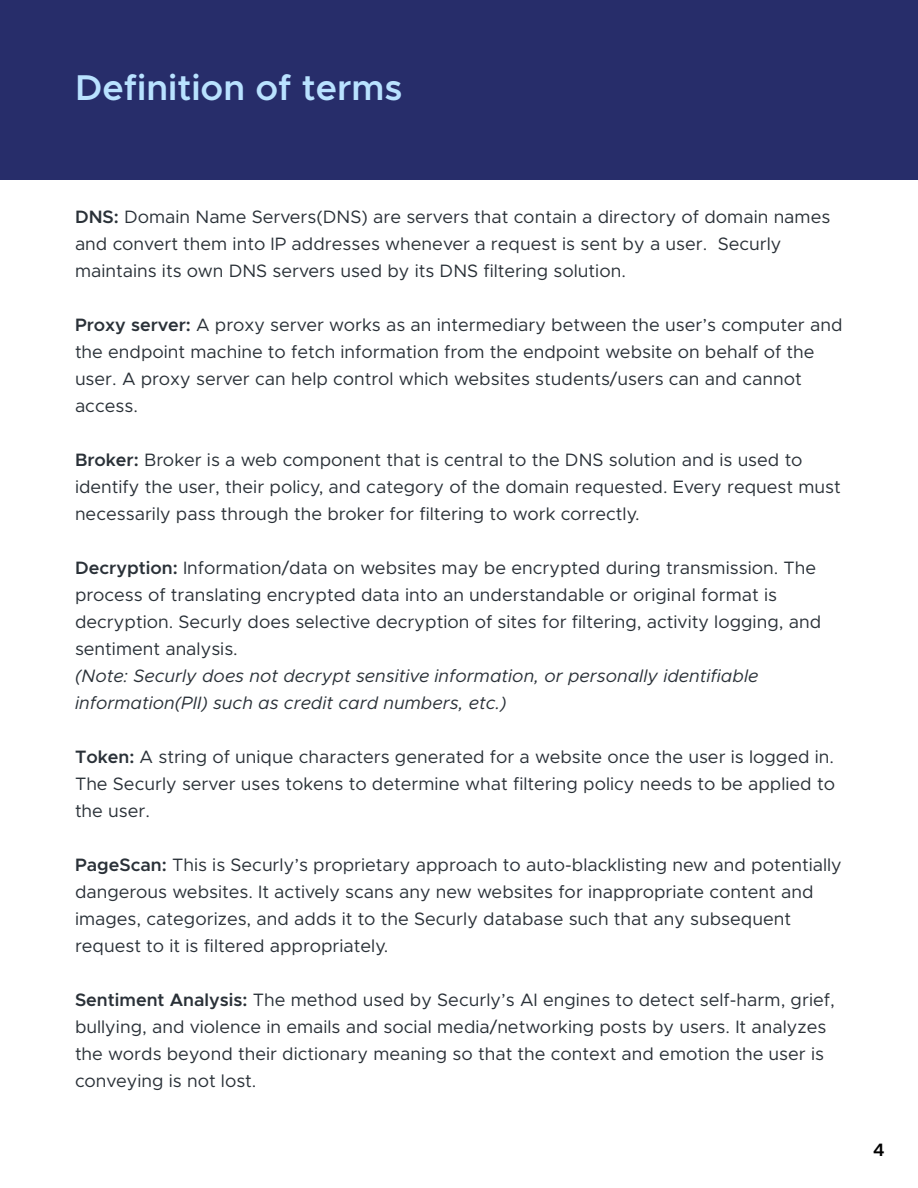
<style>
.page{position:relative;width:918px;height:1188px;background:#fff}
.page>*{position:absolute;margin:0;border:0;box-sizing:border-box;transform-origin:0 0}
.t1{font:600 36px "Metropolis";color:#b9e2ff}
.t2{font:18px/27px "Metropolis";color:#2a3138}
.t3{font:italic 18px/27px "Metropolis";color:#2a3138}
.t4{font:600 18px "Metropolis";color:#000}
.s1{font-weight:600}
</style>
<div class="page">
<div style="left:0;top:0;width:918px;height:180px;background:#272d6a"></div>
<h1 class="t1" style="left:75px;top:65px;width:329px">Definition of terms</h1>
<p class="t2" style="left:75px;top:203px;width:757px"><span class="s1">DNS:</span> Domain Name Servers(DNS) are servers that contain a directory of domain names and convert them into IP addresses whenever a request is sent by a user. Securly maintains its own DNS servers used by its DNS filtering solution.</p>
<p class="t2" style="left:75px;top:311px;width:769px"><span class="s1">Proxy server:</span> A proxy server works as an intermediary between the user’s computer and the endpoint machine to fetch information from the endpoint website on behalf of the user. A proxy server can help control which websites students/users can and cannot access.</p>
<p class="t2" style="left:75px;top:446px;width:767px"><span class="s1">Broker:</span> Broker is a web component that is central to the DNS solution and is used to identify the user, their policy, and category of the domain requested. Every request must necessarily pass through the broker for filtering to work correctly.</p>
<p class="t2" style="left:75px;top:554px;width:748px"><span class="s1">Decryption:</span> Information/data on websites may be encrypted during transmission. The process of translating encrypted data into an understandable or original format is decryption. Securly does selective decryption of sites for filtering, activity logging, and sentiment analysis.</p>
<p class="t3" style="left:75px;top:662px;width:685px">(Note: Securly does not decrypt sensitive information, or personally identifiable information(PII) such as credit card numbers, etc.)</p>
<p class="t2" style="left:75px;top:743px;width:762px;text-align:justify"><span class="s1">Token:</span> A string of unique characters generated for a website once the user is logged in.<br>The Securly server uses tokens to determine what filtering policy needs to be applied to the user.</p>
<p class="t2" style="left:75px;top:851px;width:768px"><span class="s1">PageScan:</span> This is Securly’s proprietary approach to auto-blacklisting new and potentially dangerous websites. It actively scans any new websites for inappropriate content and images, categorizes, and adds it to the Securly database such that any subsequent request to it is filtered appropriately.</p>
<p class="t2" style="left:75px;top:986px;width:761px"><span class="s1">Sentiment Analysis:</span> The method used by Securly’s AI engines to detect self-harm, grief, bullying, and violence in emails and social media/networking posts by users. It analyzes the words beyond their dictionary meaning so that the context and emotion the user is conveying is not lost.</p>
<p class="t4" style="left:873px;top:1138px;width:13px">4</p>
</div>
